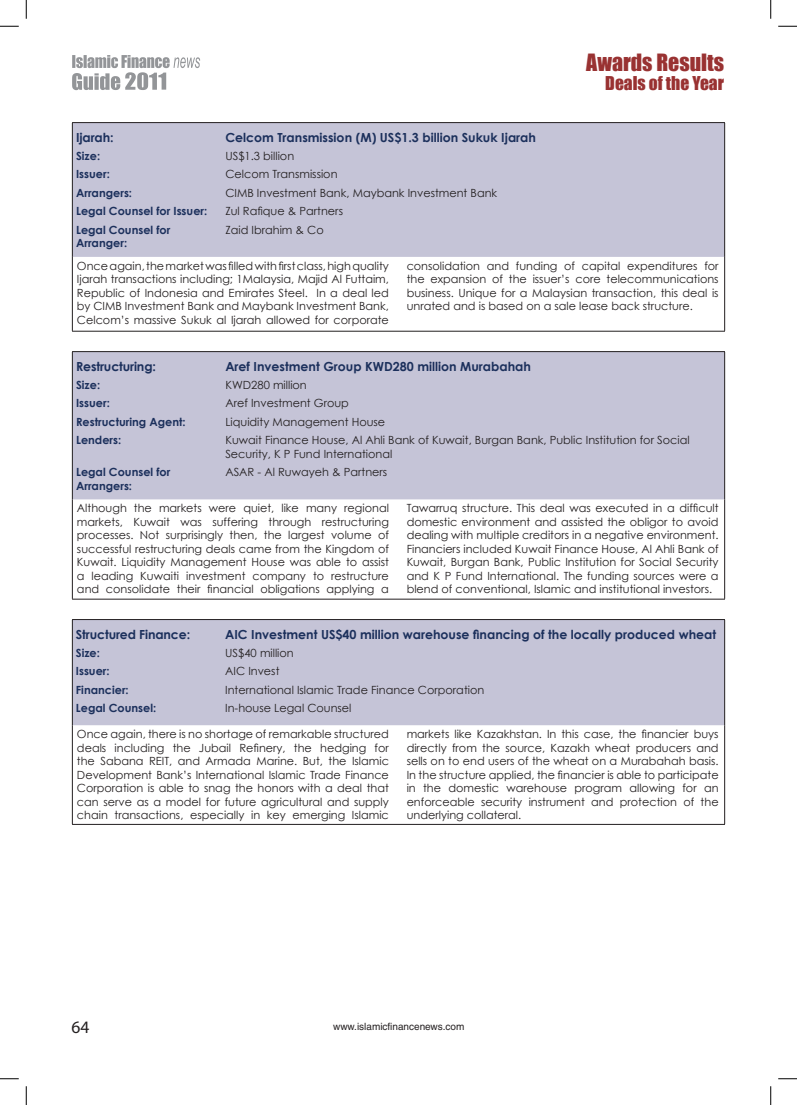
<style>
.page{position:relative;width:797px;height:1105px;background:#fff}
.page>*{position:absolute;margin:0;border:0;box-sizing:border-box;transform-origin:0 0}
.t1{font:21.88px "Impact";color:#993232}
.t2{font:17.5px "Impact";color:#993232}
.t3{font:17.5px "Myriad Pro";color:#231f20}
.t4{font:700 12.5px "Century Gothic";color:#1c305c}
.t5{font:11.25px/13.5px "Century Gothic";color:#231f20;text-align:justify}
.t6{font:700 11.25px/13.5px "Century Gothic";color:#1c305c}
.t7{font:10px "Helvetica LT Std";color:#231f20}
</style>
<div class="page">
<svg style="left:72px;top:55px;width:128px;height:35px"></svg>
<svg style="left:73px;top:123px;width:651px;height:602px;fill:#c5c4d7"></svg>
<hr style="left:72px;top:331px;width:653px;height:1px;background:#231f20">
<hr style="left:72px;top:599px;width:653px;height:1px;background:#231f20">
<hr style="left:72px;top:122px;width:653px;height:1px;background:#231f20">
<hr style="left:72px;top:123px;width:1px;height:134px;background:#231f20">
<hr style="left:724px;top:123px;width:1px;height:134px;background:#231f20">
<hr style="left:72px;top:351px;width:653px;height:1px;background:#231f20">
<hr style="left:72px;top:352px;width:1px;height:147px;background:#231f20">
<hr style="left:724px;top:352px;width:1px;height:147px;background:#231f20">
<hr style="left:72px;top:619px;width:653px;height:1px;background:#231f20">
<hr style="left:72px;top:620px;width:1px;height:105px;background:#231f20">
<hr style="left:724px;top:620px;width:1px;height:105px;background:#231f20">
<hr style="left:72px;top:824px;width:653px;height:1px;background:#231f20">
<hr style="left:72px;top:257px;width:1px;height:74px;background:#231f20">
<hr style="left:724px;top:257px;width:1px;height:74px;background:#231f20">
<hr style="left:72px;top:499px;width:1px;height:100px;background:#231f20">
<hr style="left:724px;top:499px;width:1px;height:100px;background:#231f20">
<hr style="left:72px;top:725px;width:1px;height:99px;background:#231f20">
<hr style="left:724px;top:725px;width:1px;height:99px;background:#231f20">
<svg style="left:0;top:25px;width:19px;height:2px"></svg>
<svg style="left:778px;top:25px;width:19px;height:2px"></svg>
<svg style="left:0;top:1078px;width:19px;height:1px"></svg>
<svg style="left:778px;top:1078px;width:19px;height:1px"></svg>
<svg style="left:25px;top:0;width:2px;height:19px"></svg>
<svg style="left:25px;top:1086px;width:2px;height:19px"></svg>
<svg style="left:770px;top:0;width:1px;height:19px"></svg>
<svg style="left:770px;top:1086px;width:1px;height:19px"></svg>
<p class="t1" style="left:586px;top:46px;width:139px">Awards Results</p>
<p class="t2" style="left:605px;top:70px;width:120px">Deals of the Year</p>
<p class="t4" style="left:76px;top:128px;width:39px">Ijarah:</p>
<p class="t4" style="left:225px;top:128px;width:312px">Celcom Transmission (M) US$1.3 billion Sukuk Ijarah</p>
<p class="t6" style="left:76px;top:149px;width:26px">Size:</p>
<p class="t5" style="left:225px;top:149px;width:70px">US$1.3 billion</p>
<p class="t6" style="left:76px;top:167px;width:35px">Issuer:</p>
<p class="t5" style="left:225px;top:167px;width:114px">Celcom Transmission</p>
<p class="t6" style="left:76px;top:186px;width:58px">Arrangers:</p>
<p class="t5" style="left:225px;top:186px;width:273px">CIMB Investment Bank, Maybank Investment Bank</p>
<p class="t6" style="left:76px;top:204px;width:133px">Legal Counsel for Issuer:</p>
<p class="t5" style="left:225px;top:204px;width:119px">Zul Rafique &amp; Partners</p>
<p class="t6" style="left:76px;top:222px;width:96px">Legal Counsel for<br>Arranger:</p>
<p class="t5" style="left:225px;top:223px;width:100px">Zaid Ibrahim &amp; Co</p>
<p class="t5" style="left:77px;top:259px;width:313px">Once again, the market was filled with first class, high quality Ijarah transactions including; 1Malaysia, Majid Al Futtaim, Republic of Indonesia and Emirates Steel. In a deal led by CIMB Investment Bank and Maybank Investment Bank, Celcom’s massive Sukuk al Ijarah allowed for corporate</p>
<p class="t5" style="left:406px;top:259px;width:313px">consolidation and funding of capital expenditures for the expansion of the issuer’s core telecommunications business. Unique for a Malaysian transaction, this deal is unrated and is based on a sale lease back structure.</p>
<p class="t4" style="left:76px;top:357px;width:81px">Restructuring:</p>
<p class="t4" style="left:225px;top:357px;width:307px">Aref Investment Group KWD280 million Murabahah</p>
<p class="t6" style="left:76px;top:378px;width:26px">Size:</p>
<p class="t5" style="left:225px;top:378px;width:83px">KWD280 million</p>
<p class="t6" style="left:76px;top:396px;width:35px">Issuer:</p>
<p class="t5" style="left:225px;top:396px;width:125px">Aref Investment Group</p>
<p class="t6" style="left:76px;top:415px;width:111px">Restructuring Agent:</p>
<p class="t5" style="left:225px;top:415px;width:161px">Liquidity Management House</p>
<p class="t6" style="left:76px;top:433px;width:47px">Lenders:</p>
<p class="t5" style="left:225px;top:433px;width:466px">Kuwait Finance House, Al Ahli Bank of Kuwait, Burgan Bank, Public Institution for Social<br>Security, K P Fund International</p>
<p class="t6" style="left:76px;top:465px;width:96px">Legal Counsel for<br>Arrangers:</p>
<p class="t5" style="left:225px;top:465px;width:163px">ASAR - Al Ruwayeh &amp; Partners</p>
<p class="t5" style="left:77px;top:501px;width:313px">Although the markets were quiet, like many regional markets, Kuwait was suffering through restructuring processes. Not surprisingly then, the largest volume of successful restructuring deals came from the Kingdom of Kuwait. Liquidity Management House was able to assist a leading Kuwaiti investment company to restructure and consolidate their financial obligations applying a</p>
<p class="t5" style="left:406px;top:501px;width:313px">Tawarruq structure. This deal was executed in a difficult domestic environment and assisted the obligor to avoid dealing with multiple creditors in a negative environment.<br>Financiers included Kuwait Finance House, Al Ahli Bank of Kuwait, Burgan Bank, Public Institution for Social Security and K P Fund International. The funding sources were a blend of conventional, Islamic and institutional investors.</p>
<p class="t4" style="left:76px;top:624px;width:116px">Structured Finance:</p>
<p class="t4" style="left:225px;top:624px;width:492px">AIC Investment US$40 million warehouse financing of the locally produced wheat</p>
<p class="t6" style="left:76px;top:646px;width:26px">Size:</p>
<p class="t5" style="left:225px;top:646px;width:70px">US$40 million</p>
<p class="t6" style="left:76px;top:664px;width:35px">Issuer:</p>
<p class="t5" style="left:225px;top:664px;width:56px">AIC Invest</p>
<p class="t6" style="left:76px;top:682px;width:54px">Financier:</p>
<p class="t5" style="left:225px;top:683px;width:260px">International Islamic Trade Finance Corporation</p>
<p class="t6" style="left:76px;top:701px;width:82px">Legal Counsel:</p>
<p class="t5" style="left:225px;top:701px;width:128px">In-house Legal Counsel</p>
<p class="t5" style="left:77px;top:727px;width:313px">Once again, there is no shortage of remarkable structured deals including the Jubail Refinery, the hedging for the Sabana REIT, and Armada Marine. But, the Islamic Development Bank’s International Islamic Trade Finance Corporation is able to snag the honors with a deal that can serve as a model for future agricultural and supply chain transactions, especially in key emerging Islamic</p>
<p class="t5" style="left:406px;top:727px;width:313px">markets like Kazakhstan. In this case, the financier buys directly from the source, Kazakh wheat producers and sells on to end users of the wheat on a Murabahah basis.<br>In the structure applied, the financier is able to participate in the domestic warehouse program allowing for an enforceable security instrument and protection of the underlying collateral.</p>
<h2 class="t3" style="left:71px;top:1016px;width:19px">64</h2>
<p class="t7" style="left:333px;top:1020px;width:133px">www.islamicfinancenews.com</p>
</div>
